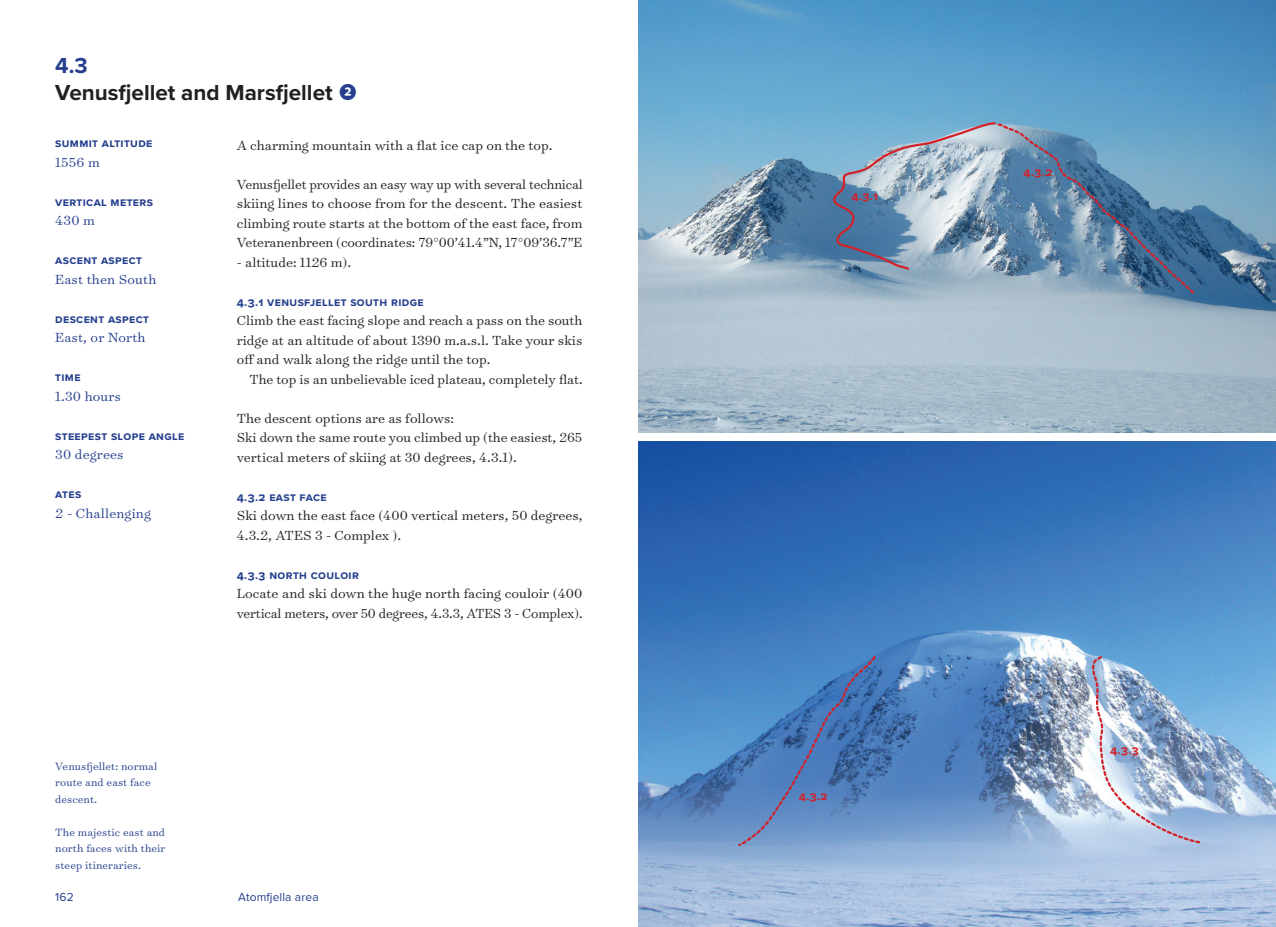
<style>
.page{position:relative;width:1276px;height:927px;background:#fff}
.page>*{position:absolute;margin:0;border:0;box-sizing:border-box;transform-origin:0 0}
.t1{font:700 22.5px/27px "Proxima Nova";color:#231f20}
.t2{font:300 15px/19.5px "Surveyor Text";color:#231f20}
.t3{font:300 15px "Surveyor Text";letter-spacing:.01em;color:#253f8e}
.t4{font:700 12px "Proxima Nova";letter-spacing:.03em;color:#253f8e}
.t5{font:300 12px/16.5px "Surveyor Text";letter-spacing:.01em;color:#253f8e}
.t6{font:700 12px "Proxima Nova";color:#d1232a}
.t7{font:12px "Proxima Nova";letter-spacing:.01em;color:#253f8e}
.s1{color:#253f8e}
.s2{font-family:"Fedra Sans Std";font-weight:500;color:#253f8e}
</style>
<div class="page">
<img style="left:638px;top:0;width:638px;height:432px">
<img style="left:638px;top:441px;width:638px;height:486px">
<svg style="left:737px;top:654px;width:140px;height:193px;background:#5180bb"></svg>
<img style="left:1090px;top:654px;width:112px;height:190px">
<svg style="left:831px;top:121px;width:367px;height:176px;background:#7799b5"></svg>
<p class="t1" style="left:55px;top:52px;width:304px"><span class="s1">4.3<br></span>Venusfjellet and Marsfjellet <span class="s2">➋</span></p>
<p class="t4" style="left:55px;top:134px;width:99px">summit altitude</p>
<p class="t3" style="left:55px;top:153px;width:46px">1556 m</p>
<p class="t4" style="left:55px;top:193px;width:99px">vertical meters</p>
<p class="t3" style="left:55px;top:211px;width:41px">430 m</p>
<p class="t4" style="left:55px;top:251px;width:88px">ascent aspect</p>
<p class="t3" style="left:55px;top:270px;width:103px">East then South</p>
<p class="t4" style="left:55px;top:310px;width:95px">descent aspect</p>
<p class="t3" style="left:55px;top:328px;width:92px">East, or North</p>
<p class="t4" style="left:55px;top:368px;width:27px">time</p>
<p class="t3" style="left:55px;top:387px;width:67px">1.30 hours</p>
<p class="t4" style="left:55px;top:427px;width:131px">steepest slope angle</p>
<p class="t3" style="left:55px;top:445px;width:70px">30 degrees</p>
<p class="t4" style="left:55px;top:485px;width:27px">ates</p>
<p class="t3" style="left:55px;top:504px;width:97px">2 - Challenging</p>
<p class="t2" style="left:237px;top:135px;width:317px">A charming mountain with a flat ice cap on the top.</p>
<p class="t2" style="left:237px;top:174px;width:347px;text-align:justify">Venusfjellet provides an easy way up with several technical skiing lines to choose from for the descent. The easiest climbing route starts at the bottom of the east face, from Veteranenbreen (coordinates: 79°00’41.4”N, 17°09’36.7”E</p>
<p class="t2" style="left:237px;top:252px;width:116px">- altitude: 1126 m).</p>
<p class="t4" style="left:237px;top:293px;width:188px">4.3.1 venusfjellet south ridge</p>
<p class="t2" style="left:237px;top:310px;width:347px">Climb the east facing slope and reach a pass on the south</p>
<p class="t2" style="left:237px;top:330px;width:347px">ridge at an altitude of about 1390 m.a.s.l. Take your skis</p>
<p class="t2" style="left:237px;top:349px;width:255px">off and walk along the ridge until the top.</p>
<p class="t2" style="left:249px;top:369px;width:335px">The top is an unbelievable iced plateau, completely flat.</p>
<p class="t2" style="left:237px;top:408px;width:347px">The descent options are as follows:<br>Ski down the same route you climbed up (the easiest, 265 vertical meters of skiing at 30 degrees, 4.3.1).</p>
<p class="t4" style="left:237px;top:488px;width:91px">4.3.2 east face</p>
<p class="t2" style="left:237px;top:505px;width:347px">Ski down the east face (400 vertical meters, 50 degrees,<br>4.3.2, ATES 3 - Complex ).</p>
<p class="t4" style="left:237px;top:566px;width:124px">4.3.3 north couloir</p>
<p class="t2" style="left:237px;top:583px;width:347px">Locate and ski down the huge north facing couloir (400 vertical meters, over 50 degrees, 4.3.3, ATES 3 - Complex).</p>
<p class="t5" style="left:55px;top:757px;width:104px">Venusfjellet: normal route and east face descent.</p>
<p class="t5" style="left:55px;top:823px;width:112px;text-align:justify">The majestic east and north faces with their steep itineraries.</p>
<p class="t7" style="left:55px;top:888px;width:20px">162</p>
<p class="t7" style="left:238px;top:888px;width:82px">Atomfjella area</p>
<p class="t6" style="left:851px;top:187px;width:28px">4.3.1</p>
<p class="t6" style="left:1023px;top:163px;width:30px">4.3.2</p>
<p class="t6" style="left:799px;top:787px;width:30px">4.3.2</p>
<p class="t6" style="left:1110px;top:741px;width:30px">4.3.3</p>
</div>
